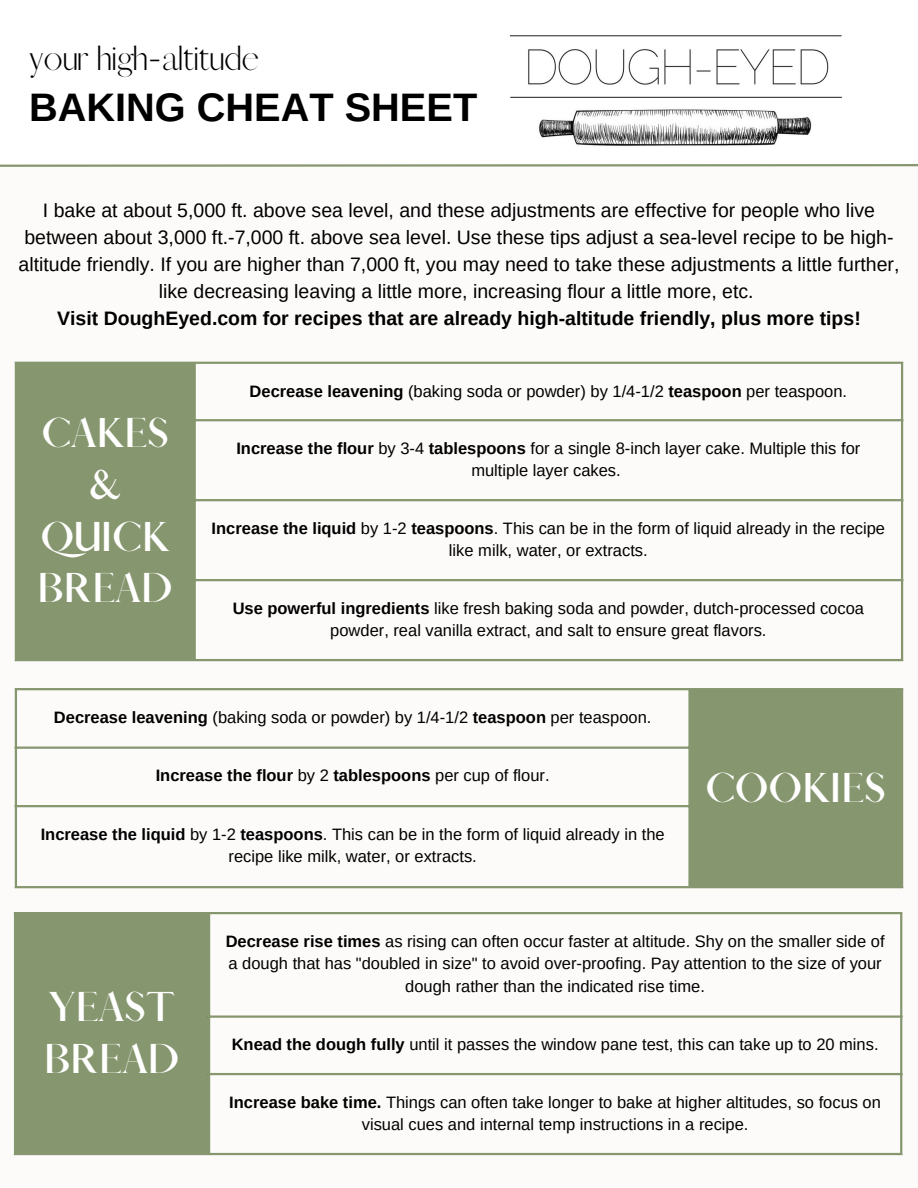
<style>
.page{position:relative;width:918px;height:1188px;background:#fdfbfa}
.page>*{position:absolute;margin:0;border:0;box-sizing:border-box;transform-origin:0 0}
.t1{font:700 39.75px "Arimo";color:#000}
.t2{font:700 37.5px/51.8px "Afrah";color:#fff;text-align:center}
.t3{font:31.5px "Afrah";letter-spacing:-.005em;color:#000}
.t4{font:19.5px/27px "Arimo";color:#000;text-align:center}
.t5{font:700 19.5px "Arimo";color:#000}
.t6{font:16.5px/22.5px "Arimo";color:#000;text-align:center}
.t7{font:700 16.5px "Arimo";color:#000}
.s1{font-weight:700}
.s2{font-weight:400}
</style>
<div class="page">
<div style="left:0;top:0;width:918px;height:164px;background:#fff"></div>
<img style="left:509px;top:35px;width:333px;height:111px">
<div style="left:16px;top:362px;width:179px;height:298px;background:#86966e"></div>
<hr style="left:15px;top:364px;width:2px;height:295px;background:#86966e">
<hr style="left:194px;top:364px;width:2px;height:295px;background:#86966e">
<hr style="left:901px;top:364px;width:2px;height:295px;background:#86966e">
<hr style="left:15px;top:362px;width:888px;height:2px;background:#86966e">
<hr style="left:194px;top:419px;width:709px;height:2px;background:#86966e">
<hr style="left:194px;top:499px;width:709px;height:2px;background:#86966e">
<hr style="left:194px;top:579px;width:709px;height:2px;background:#86966e">
<hr style="left:15px;top:659px;width:888px;height:2px;background:#86966e">
<div style="left:689px;top:689px;width:213px;height:198px;background:#86966e"></div>
<hr style="left:15px;top:690px;width:2px;height:196px;background:#86966e">
<hr style="left:688px;top:690px;width:3px;height:196px;background:#86966e">
<hr style="left:901px;top:690px;width:2px;height:196px;background:#86966e">
<hr style="left:15px;top:688px;width:888px;height:2px;background:#86966e">
<hr style="left:15px;top:747px;width:676px;height:2px;background:#86966e">
<hr style="left:15px;top:805px;width:676px;height:2px;background:#86966e">
<hr style="left:15px;top:886px;width:888px;height:2px;background:#86966e">
<div style="left:15px;top:913px;width:194px;height:241px;background:#86966e"></div>
<hr style="left:14px;top:914px;width:2px;height:239px;background:#86966e">
<hr style="left:208px;top:914px;width:2px;height:239px;background:#86966e">
<hr style="left:900px;top:914px;width:2px;height:239px;background:#86966e">
<hr style="left:14px;top:912px;width:888px;height:2px;background:#86966e">
<hr style="left:208px;top:1015px;width:694px;height:3px;background:#86966e">
<hr style="left:208px;top:1073px;width:694px;height:2px;background:#86966e">
<hr style="left:14px;top:1153px;width:888px;height:2px;background:#86966e">
<svg style="left:0;top:164px;width:918px;height:3px;background:#a3ae90"></svg>
<h3 class="t3" style="left:29px;top:30px;width:232px">your high-altitude</h3>
<h1 class="t1" style="left:29px;top:80px;width:450px">BAKING CHEAT SHEET</h1>
<p class="t4" style="left:19px;top:197px;width:883px">I bake at about 5,000 ft. above sea level, and these adjustments are effective for people who live between about 3,000 ft.-7,000 ft. above sea level. Use these tips adjust a sea-level recipe to be high&shy;altitude friendly. If you are higher than 7,000 ft, you may need to take these adjustments a little further, like decreasing leaving a little more, increasing flour a little more, etc.</p>
<p class="t5" style="left:57px;top:305px;width:805px">Visit DoughEyed.com for recipes that are already high-altitude friendly, plus more tips!</p>
<h2 class="t2" style="left:37px;top:408px;width:137px">CAKES &amp;<br>QUICK<br>BREAD</h2>
<p class="t6" style="left:250px;top:380px;width:599px"><span class="s1">Decrease leavening</span> (baking soda or powder) by 1/4-1/2 <span class="s1">teaspoon</span> per teaspoon.</p>
<p class="t6" style="left:236px;top:437px;width:626px"><span class="s1">Increase the flour</span> by 3-4 <span class="s1">tablespoons</span> for a single 8-inch layer cake. Multiple this for multiple layer cakes.</p>
<p class="t6" style="left:212px;top:517px;width:675px"><span class="s1">Increase the liquid</span> by 1-2 <span class="s1">teaspoons</span>. This can be in the form of liquid already in the recipe like milk, water, or extracts.</p>
<p class="t6" style="left:233px;top:597px;width:633px"><span class="s1">Use powerful ingredients</span> like fresh baking soda and powder, dutch-processed cocoa powder, real vanilla extract, and salt to ensure great flavors.</p>
<p class="t6" style="left:54px;top:706px;width:599px"><span class="s1">Decrease leavening</span> (baking soda or powder) by 1/4-1/2 <span class="s1">teaspoon</span> per teaspoon.</p>
<p class="t7" style="left:156px;top:764px;width:396px">Increase the flour <span class="s2">by 2</span> tablespoons <span class="s2">per cup of flour.</span></p>
<p class="t6" style="left:41px;top:823px;width:626px"><span class="s1">Increase the liquid</span> by 1-2 <span class="s1">teaspoons</span>. This can be in the form of liquid already in the recipe like milk, water, or extracts.</p>
<h2 class="t2" style="left:706px;top:763px;width:182px">COOKIES</h2>
<h2 class="t2" style="left:44px;top:982px;width:137px;text-align:left">YEAST<br>BREAD</h2>
<p class="t6" style="left:226px;top:930px;width:660px"><span class="s1">Decrease rise times</span> as rising can often occur faster at altitude. Shy on the smaller side of a dough that has "doubled in size" to avoid over-proofing. Pay attention to the size of your dough rather than the indicated rise time.</p>
<p class="t6" style="left:232px;top:1034px;width:648px"><span class="s1">Knead the dough fully</span> until it passes the window pane test, this can take up to 20 mins.</p>
<p class="t6" style="left:229px;top:1091px;width:653px"><span class="s1">Increase bake time.</span> Things can often take longer to bake at higher altitudes, so focus on visual cues and internal temp instructions in a recipe.</p>
</div>
